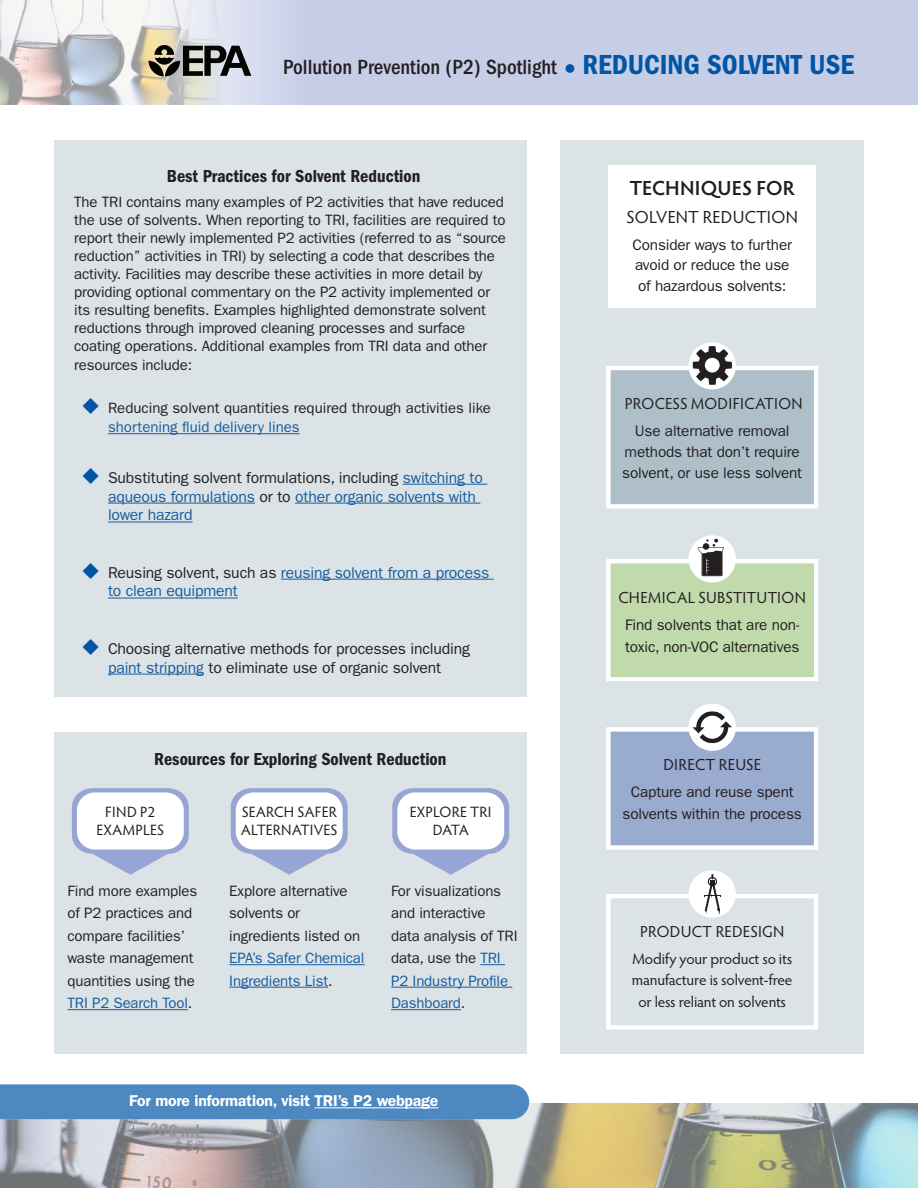
<style>
.page{position:relative;width:918px;height:1188px;background:#fff}
.page>*{position:absolute;margin:0;border:0;box-sizing:border-box;transform-origin:0 0}
.t1{font:500 condensed 21.3px "ITC Franklin Gothic Std";color:#231f20}
.hypatia_body_text{font:600 20.4px "Hypatia Sans Pro";letter-spacing:.01em;color:#231f20}
.t2{font:18px "ITC Franklin Gothic Std Dm Cd";color:#231f20}
.hypatia_body_text-2{font:17.55px "Hypatia Sans Pro";letter-spacing:.01em;color:#231f20}
.hypatia_body_text-3{font:16.05px "Hypatia Sans Pro";letter-spacing:.01em;color:#231f20}
.Franklin_Gothic_body{font:15.75px/18.9px "ITC Franklin Gothic Std";letter-spacing:-.01em;color:#175d9e}
.Franklin_Gothic_body-2{font:15.75px/18.9px "ITC Franklin Gothic Std";letter-spacing:-.01em;color:#231f20;text-align:center}
.Franklin_Gothic_body-3{font:600 15.75px "ITC Franklin Gothic Std";letter-spacing:-.01em;color:#fff}
.hypatia_body_text-4{font:15.3px/20.4px "ITC Franklin Gothic Std";letter-spacing:-.01em;color:#231f20}
.hypatia_body_text-5{font:15.3px/20.4px "Hypatia Sans Pro";letter-spacing:-.015em;color:#231f20}
.Franklin_Gothic_body-4{font:15px/22.5px "ITC Franklin Gothic Std";letter-spacing:-.01em;color:#231f20}
.hypatia_body_text-6{font:15px/18px "Hypatia Sans Pro";letter-spacing:.01em;color:#231f20;text-align:center}
.s1{color:#0155a5}
.s2{font-family:"ITC Franklin Gothic Std Dm Cd";font-weight:400;font-stretch:normal;font-size:28.5px;color:#0155a5}
.s3{color:#175d9e}
.s4{color:#231f20}
</style>
<div class="page">
<img style="left:0;top:1103px;width:918px;height:85px">
<div style="left:0;top:1084px;width:529px;height:35px;background:#4d88c0"></div>
<div style="left:54px;top:732px;width:472px;height:322px;background:#dbe3e7"></div>
<div style="left:54px;top:140px;width:472px;height:557px;background:#dbe3e7"></div>
<hr style="left:68px;top:1009px;width:120px;height:1px;background:#175d9e">
<hr style="left:229px;top:964px;width:136px;height:1px;background:#175d9e">
<hr style="left:229px;top:987px;width:99px;height:1px;background:#175d9e">
<svg style="left:480px;top:964px;width:25px;height:1px"></svg>
<hr style="left:391px;top:987px;width:121px;height:1px;background:#175d9e">
<hr style="left:391px;top:1009px;width:70px;height:1px;background:#175d9e">
<hr style="left:315px;top:1107px;width:123px;height:1px;background:#fff">
<div style="left:0;top:0;width:918px;height:105px;background:#c6cde7"></div>
<img style="left:0;top:0;width:251px;height:105px">
<svg style="left:149px;top:45px;width:102px;height:32px;background:#6f6f69"></svg>
<div style="left:561px;top:140px;width:303px;height:914px;background:#dbe3e7"></div>
<div style="left:608px;top:731px;width:208px;height:117px;background:#9aabd0"></div>
<div style="left:608px;top:559px;width:208px;height:122px;background:#c1daac"></div>
<div style="left:608px;top:366px;width:208px;height:140px;background:#afbfc9"></div>
<div style="left:608px;top:165px;width:208px;height:143px;background:#fff"></div>
<div style="left:606px;top:366px;width:212px;height:143px;border:4px solid #fff"></div>
<div style="left:606px;top:559px;width:212px;height:122px;border:4px solid #fff"></div>
<div style="left:606px;top:727px;width:212px;height:123px;border:4px solid #fff"></div>
<div style="left:606px;top:894px;width:212px;height:136px;border:4px solid #fff"></div>
<div style="left:689px;top:342px;width:47px;height:47px;background:#fff;border-radius:50%"></div>
<svg style="left:693px;top:346px;width:39px;height:39px"></svg>
<div style="left:689px;top:535px;width:47px;height:48px;background:#fff;border-radius:50%"></div>
<svg style="left:697px;top:539px;width:27px;height:37px"></svg>
<div style="left:689px;top:704px;width:47px;height:47px;background:#fff;border-radius:50%"></div>
<svg style="left:693px;top:711px;width:39px;height:32px"></svg>
<div style="left:689px;top:870px;width:47px;height:48px;background:#fff;border-radius:50%"></div>
<svg style="left:704px;top:874px;width:17px;height:40px"></svg>
<div style="left:392px;top:788px;width:117px;height:66px;background:#96a5d3;border-radius:20px"></div>
<div style="left:231px;top:788px;width:117px;height:66px;background:#96a5d3;border-radius:20px"></div>
<div style="left:72px;top:788px;width:117px;height:66px;background:#96a5d3;border-radius:20px"></div>
<div style="left:397px;top:792px;width:107px;height:58px;background:#fff;border-radius:18px"></div>
<div style="left:236px;top:792px;width:107px;height:58px;background:#fff;border-radius:18px"></div>
<div style="left:77px;top:792px;width:107px;height:58px;background:#fff;border-radius:18px"></div>
<hr style="left:108px;top:433px;width:192px;height:1px;background:#175d9e">
<hr style="left:403px;top:484px;width:84px;height:1px;background:#175d9e">
<hr style="left:108px;top:503px;width:147px;height:1px;background:#175d9e">
<hr style="left:295px;top:503px;width:185px;height:1px;background:#175d9e">
<hr style="left:108px;top:522px;width:85px;height:1px;background:#175d9e">
<hr style="left:281px;top:579px;width:213px;height:1px;background:#175d9e">
<hr style="left:108px;top:598px;width:130px;height:1px;background:#175d9e">
<hr style="left:108px;top:674px;width:96px;height:1px;background:#175d9e">
<p class="t1" style="left:283px;top:55px;width:572px">Pollution Prevention (P2) Spotlight <span class="s1">●</span> <span class="s2">REDUCING SOLVENT USE</span></p>
<p class="t2" style="left:167px;top:166px;width:255px">Best Practices for Solvent Reduction</p>
<p class="Franklin_Gothic_body-4" style="left:74px;top:193px;width:433px;line-height:18.1px">The TRI contains many examples of P2 activities that have reduced the use of solvents. When reporting to TRI, facilities are required to report their newly implemented P2 activities (referred to as “source reduction” activities in TRI) by selecting a code that describes the activity. Facilities may describe these activities in more detail by providing optional commentary on the P2 activity implemented or its resulting benefits. Examples highlighted demonstrate solvent reductions through improved cleaning processes and surface coating operations. Additional examples from TRI data and other resources include:</p>
<p class="Franklin_Gothic_body-4" style="left:108px;top:399px;width:385px;line-height:18.9px;text-indent:-27px"><span class="s1">◆</span> Reducing solvent quantities required through activities like <span class="s3">shortening fluid delivery lines</span></p>
<p class="Franklin_Gothic_body" style="left:108px;top:468px;width:376px;text-indent:-27px"><span class="s1">◆</span> <span class="s4">Substituting solvent formulations, including</span> switching to aqueous formulations <span class="s4">or to</span> other organic solvents with lower hazard</p>
<p class="Franklin_Gothic_body" style="left:108px;top:563px;width:383px;text-indent:-27px"><span class="s1">◆</span> <span class="s4">Reusing solvent, such as</span> reusing solvent from a process to clean equipment</p>
<p class="Franklin_Gothic_body-2" style="left:81px;top:639px;width:391px"><span class="s1">◆</span> Choosing alternative methods for processes including <span class="s3">paint stripping</span> to eliminate use of organic solvent</p>
<p class="t2" style="left:154px;top:749px;width:294px">Resources for Exploring Solvent Reduction</p>
<p class="hypatia_body_text-6" style="left:97px;top:803px;width:69px">FIND P2<br>EXAMPLES</p>
<p class="hypatia_body_text-6" style="left:410px;top:803px;width:83px">EXPLORE TRI<br>DATA</p>
<p class="hypatia_body_text-6" style="left:241px;top:803px;width:98px;text-align:left">SEARCH SAFER<br>ALTERNATIVES</p>
<p class="Franklin_Gothic_body-4" style="left:68px;top:879px;width:131px">Find more examples of P2 practices and compare facilities’ waste management quantities using the<br><span class="s3">TRI P2 Search Tool</span>.</p>
<p class="Franklin_Gothic_body-4" style="left:229px;top:879px;width:137px">Explore alternative solvents or ingredients listed on<br><span class="s3">EPA’s Safer Chemical<br>Ingredients List</span>.</p>
<p class="Franklin_Gothic_body-4" style="left:391px;top:879px;width:128px">For visualizations and interactive data analysis of TRI data, use the <span class="s3">TRI<br>P2 Industry Profile<br>Dashboard</span>.</p>
<p class="Franklin_Gothic_body-3" style="left:129px;top:1092px;width:311px">For more information, visit TRI’s P2 webpage</p>
<p class="hypatia_body_text" style="left:629px;top:174px;width:167px">TECHNIQUES FOR</p>
<p class="hypatia_body_text-2" style="left:627px;top:205px;width:173px">SOLVENT REDUCTION</p>
<p class="hypatia_body_text-4" style="left:632px;top:235px;width:161px">Consider ways to further avoid or reduce the use of hazardous solvents:</p>
<p class="hypatia_body_text-3" style="left:625px;top:393px;width:179px">PROCESS MODIFICATION</p>
<p class="hypatia_body_text-4" style="left:625px;top:421px;width:177px;text-align:center">Use alternative removal methods that don’t require</p>
<p class="hypatia_body_text-4" style="left:622px;top:463px;width:181px">solvent, or use less solvent</p>
<p class="hypatia_body_text-3" style="left:619px;top:587px;width:189px">CHEMICAL SUBSTITUTION</p>
<p class="hypatia_body_text-4" style="left:625px;top:614px;width:176px;line-height:21.9px">Find solvents that are non&shy;toxic, non-VOC alternatives</p>
<p class="hypatia_body_text-3" style="left:663px;top:754px;width:99px">DIRECT REUSE</p>
<p class="hypatia_body_text-4" style="left:623px;top:781px;width:181px;line-height:21.9px;text-align:center">Capture and reuse spent solvents within the process</p>
<p class="hypatia_body_text-3" style="left:640px;top:921px;width:146px">PRODUCT REDESIGN</p>
<p class="hypatia_body_text-5" style="left:632px;top:948px;width:162px">Modify your product so its manufacture is solvent-free</p>
<p class="hypatia_body_text-5" style="left:638px;top:991px;width:149px">or less reliant on solvents</p>
</div>
